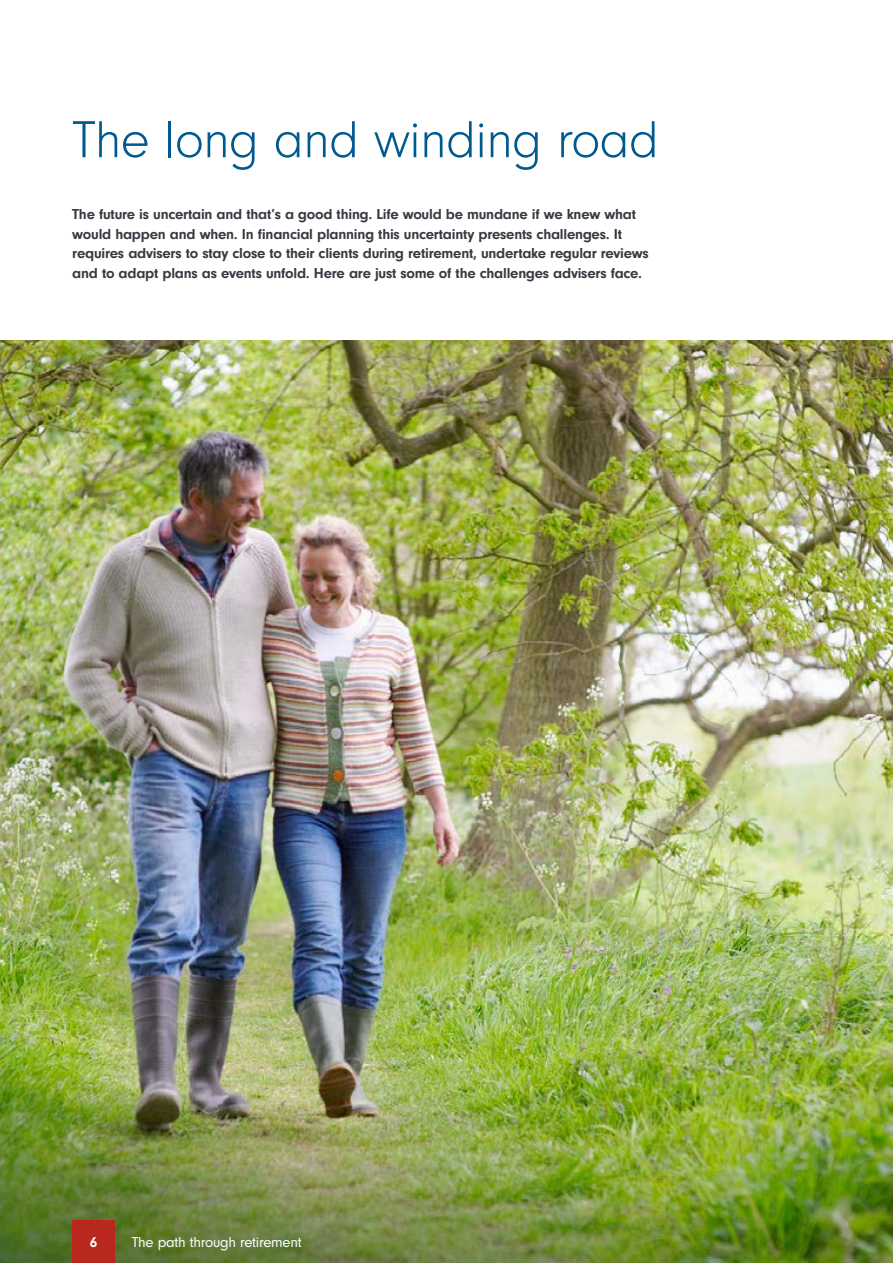
<style>
.page{position:relative;width:893px;height:1263px;background:#fff}
.page>*{position:absolute;margin:0;border:0;box-sizing:border-box;transform-origin:0 0}
.t1{font:300 54px "Neuzeit Gro";letter-spacing:-.015em;color:#00598f}
.t2{font:700 15px/19.5px "Neuzeit Gro";letter-spacing:-.015em;color:#383941}
.t3{font:15px "Neuzeit Gro";letter-spacing:-.015em;color:#fff}
.t4{font:700 15px "Neuzeit Gro";color:#fff}
</style>
<div class="page">
<img style="left:0;top:340px;width:893px;height:923px">
<div style="left:72px;top:1220px;width:43px;height:43px;background:#b8281f"></div>
<h1 class="t1" style="left:72px;top:111px;width:588px">The long and winding road</h1>
<p class="t2" style="left:72px;top:205px;width:578px">The future is uncertain and that’s a good thing. Life would be mundane if we knew what would happen and when. In financial planning this uncertainty presents challenges. It requires advisers to stay close to their clients during retirement, undertake regular reviews and to adapt plans as events unfold. Here are just some of the challenges advisers face.</p>
<p class="t4" style="left:90px;top:1233px;width:9px">6</p>
<p class="t3" style="left:132px;top:1234px;width:171px">The path through retirement</p>
</div>
